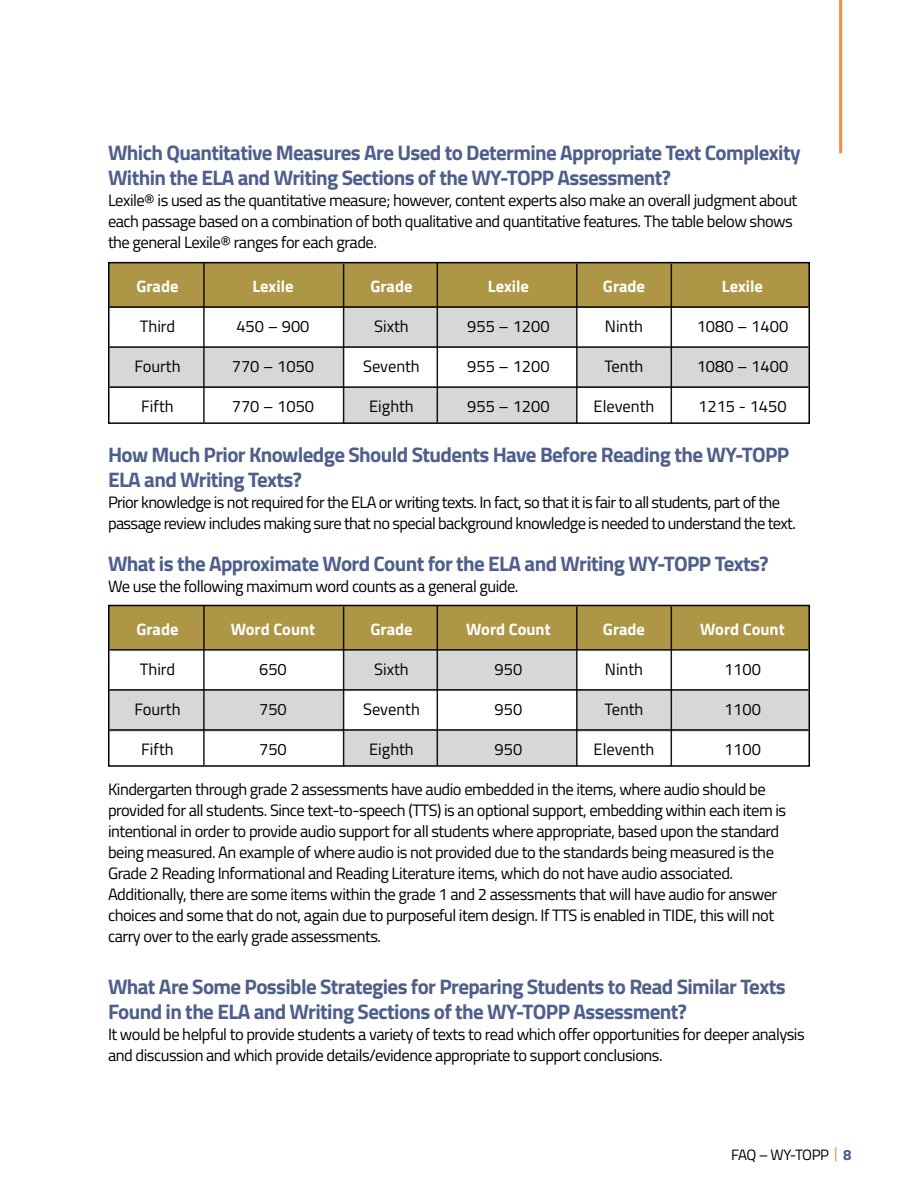
<style>
.page{position:relative;width:918px;height:1188px;background:#fff}
.page>*{position:absolute;margin:0;border:0;box-sizing:border-box;transform-origin:0 0}
.t1{font:700 21px/25.2px "Titillium Web";letter-spacing:-.03em;color:#4f5f8c}
.t2{font:16.5px/21px "Titillium Web";letter-spacing:-.03em;color:#000}
.t3{font:700 16.5px "Titillium Web";color:#fff}
.t4{font:16.5px "Titillium Web";color:#000}
.t5{font:15px "Titillium Web";letter-spacing:-.035em;color:#000}
.s1{color:#f78a3c}
.s2{font-weight:700;color:#4f5f8c}
</style>
<div class="page">
<hr style="left:839px;top:0;width:3px;height:153px;background:#f78a3c">
<div style="left:344px;top:388px;width:233px;height:35px;background:#d6d7d6"></div>
<div style="left:343px;top:307px;width:233px;height:40px;background:#d6d7d6"></div>
<div style="left:578px;top:348px;width:231px;height:40px;background:#d6d7d6"></div>
<div style="left:108px;top:347px;width:235px;height:40px;background:#d6d7d6"></div>
<div style="left:109px;top:264px;width:701px;height:44px;background:#ad9645"></div>
<hr style="left:343px;top:264px;width:1px;height:160px;background:#000">
<hr style="left:203px;top:263px;width:2px;height:159px;background:#000">
<hr style="left:437px;top:263px;width:1px;height:159px;background:#000">
<hr style="left:576px;top:264px;width:2px;height:160px;background:#000">
<hr style="left:671px;top:264px;width:1px;height:160px;background:#000">
<hr style="left:110px;top:306px;width:698px;height:2px;background:#000">
<hr style="left:110px;top:346px;width:698px;height:2px;background:#000">
<hr style="left:110px;top:386px;width:698px;height:2px;background:#000">
<div style="left:108px;top:262px;width:702px;height:162px;border:2px solid #000"></div>
<div style="left:344px;top:730px;width:233px;height:36px;background:#d6d7d6"></div>
<div style="left:343px;top:650px;width:233px;height:40px;background:#d6d7d6"></div>
<div style="left:578px;top:690px;width:231px;height:41px;background:#d6d7d6"></div>
<div style="left:108px;top:690px;width:235px;height:41px;background:#d6d7d6"></div>
<div style="left:109px;top:607px;width:701px;height:42px;background:#ad9645"></div>
<hr style="left:343px;top:607px;width:1px;height:159px;background:#000">
<hr style="left:203px;top:605px;width:2px;height:160px;background:#000">
<hr style="left:437px;top:605px;width:1px;height:160px;background:#000">
<hr style="left:576px;top:607px;width:2px;height:159px;background:#000">
<hr style="left:671px;top:607px;width:1px;height:159px;background:#000">
<hr style="left:110px;top:649px;width:698px;height:2px;background:#000">
<hr style="left:110px;top:689px;width:698px;height:2px;background:#000">
<hr style="left:110px;top:729px;width:698px;height:2px;background:#000">
<div style="left:108px;top:605px;width:702px;height:162px;border:2px solid #000"></div>
<h3 class="t1" style="left:108px;top:139px;width:694px">Which Quantitative Measures Are Used to Determine Appropriate Text Complexity<br>Within the ELA and Writing Sections of the WY-TOPP Assessment?</h3>
<p class="t2" style="left:108px;top:189px;width:691px">Lexile® is used as the quantitative measure; however, content experts also make an overall judgment about each passage based on a combination of both qualitative and quantitative features. The table below shows the general Lexile® ranges for each grade.</p>
<p class="t3" style="left:136px;top:273px;width:44px">Grade</p>
<p class="t3" style="left:252px;top:273px;width:43px">Lexile</p>
<p class="t3" style="left:370px;top:273px;width:44px">Grade</p>
<p class="t3" style="left:488px;top:273px;width:43px">Lexile</p>
<p class="t3" style="left:603px;top:273px;width:44px">Grade</p>
<p class="t3" style="left:722px;top:273px;width:43px">Lexile</p>
<p class="t2" style="left:140px;top:315px;width:37px">Third</p>
<p class="t2" style="left:236px;top:315px;width:75px">450 – 900</p>
<p class="t2" style="left:374px;top:315px;width:36px">Sixth</p>
<p class="t2" style="left:467px;top:315px;width:84px">955 – 1200</p>
<p class="t2" style="left:605px;top:315px;width:40px">Ninth</p>
<p class="t4" style="left:697px;top:314px;width:93px">1080 – 1400</p>
<p class="t2" style="left:134px;top:355px;width:48px">Fourth</p>
<p class="t2" style="left:232px;top:355px;width:84px">770 – 1050</p>
<p class="t4" style="left:363px;top:354px;width:58px">Seventh</p>
<p class="t2" style="left:467px;top:355px;width:84px">955 – 1200</p>
<p class="t2" style="left:604px;top:355px;width:40px">Tenth</p>
<p class="t4" style="left:697px;top:354px;width:93px">1080 – 1400</p>
<p class="t2" style="left:141px;top:395px;width:34px">Fifth</p>
<p class="t2" style="left:232px;top:395px;width:84px">770 – 1050</p>
<p class="t2" style="left:369px;top:395px;width:46px">Eighth</p>
<p class="t2" style="left:467px;top:395px;width:84px">955 – 1200</p>
<p class="t4" style="left:594px;top:394px;width:62px">Eleventh</p>
<p class="t4" style="left:698px;top:394px;width:90px">1215 - 1450</p>
<h3 class="t1" style="left:108px;top:441px;width:683px">How Much Prior Knowledge Should Students Have Before Reading the WY-TOPP<br>ELA and Writing Texts?</h3>
<p class="t2" style="left:108px;top:491px;width:690px">Prior knowledge is not required for the ELA or writing texts. In fact, so that it is fair to all students, part of the passage review includes making sure that no special background knowledge is needed to understand the text.</p>
<h3 class="t1" style="left:108px;top:550px;width:662px">What is the Approximate Word Count for the ELA and Writing WY-TOPP Texts?</h3>
<p class="t2" style="left:108px;top:575px;width:412px">We use the following maximum word counts as a general guide.</p>
<p class="t3" style="left:136px;top:616px;width:44px">Grade</p>
<p class="t3" style="left:231px;top:616px;width:86px">Word Count</p>
<p class="t3" style="left:370px;top:616px;width:44px">Grade</p>
<p class="t3" style="left:466px;top:616px;width:86px">Word Count</p>
<p class="t3" style="left:603px;top:616px;width:44px">Grade</p>
<p class="t3" style="left:700px;top:616px;width:86px">Word Count</p>
<p class="t2" style="left:140px;top:658px;width:37px">Third</p>
<p class="t2" style="left:259px;top:658px;width:29px">650</p>
<p class="t2" style="left:374px;top:658px;width:36px">Sixth</p>
<p class="t2" style="left:495px;top:658px;width:29px">950</p>
<p class="t2" style="left:605px;top:658px;width:40px">Ninth</p>
<p class="t2" style="left:724px;top:658px;width:38px">1100</p>
<p class="t2" style="left:134px;top:698px;width:48px">Fourth</p>
<p class="t2" style="left:259px;top:698px;width:29px">750</p>
<p class="t4" style="left:363px;top:697px;width:58px">Seventh</p>
<p class="t2" style="left:495px;top:698px;width:29px">950</p>
<p class="t2" style="left:605px;top:698px;width:40px">Tenth</p>
<p class="t2" style="left:724px;top:698px;width:38px">1100</p>
<p class="t2" style="left:141px;top:738px;width:34px">Fifth</p>
<p class="t2" style="left:259px;top:738px;width:29px">750</p>
<p class="t2" style="left:369px;top:738px;width:46px">Eighth</p>
<p class="t2" style="left:495px;top:738px;width:29px">950</p>
<p class="t4" style="left:594px;top:737px;width:62px">Eleventh</p>
<p class="t2" style="left:724px;top:738px;width:38px">1100</p>
<p class="t2" style="left:108px;top:778px;width:680px">Kindergarten through grade 2 assessments have audio embedded in the items, where audio should be provided for all students. Since text-to-speech (TTS) is an optional support, embedding within each item is intentional in order to provide audio support for all students where appropriate, based upon the standard being measured. An example of where audio is not provided due to the standards being measured is the Grade 2 Reading Informational and Reading Literature items, which do not have audio associated.<br>Additionally, there are some items within the grade 1 and 2 assessments that will have audio for answer choices and some that do not, again due to purposeful item design. If TTS is enabled in TIDE, this will not carry over to the early grade assessments.</p>
<h3 class="t1" style="left:108px;top:973px;width:679px">What Are Some Possible Strategies for Preparing Students to Read Similar Texts<br>Found in the ELA and Writing Sections of the WY-TOPP Assessment?</h3>
<p class="t2" style="left:108px;top:1023px;width:698px">It would be helpful to provide students a variety of texts to read which offer opportunities for deeper analysis and discussion and which provide details/evidence appropriate to support conclusions.</p>
<p class="t5" style="left:731px;top:1143px;width:122px">FAQ – WY-TOPP <span class="s1">|</span> <span class="s2">8</span></p>
</div>
